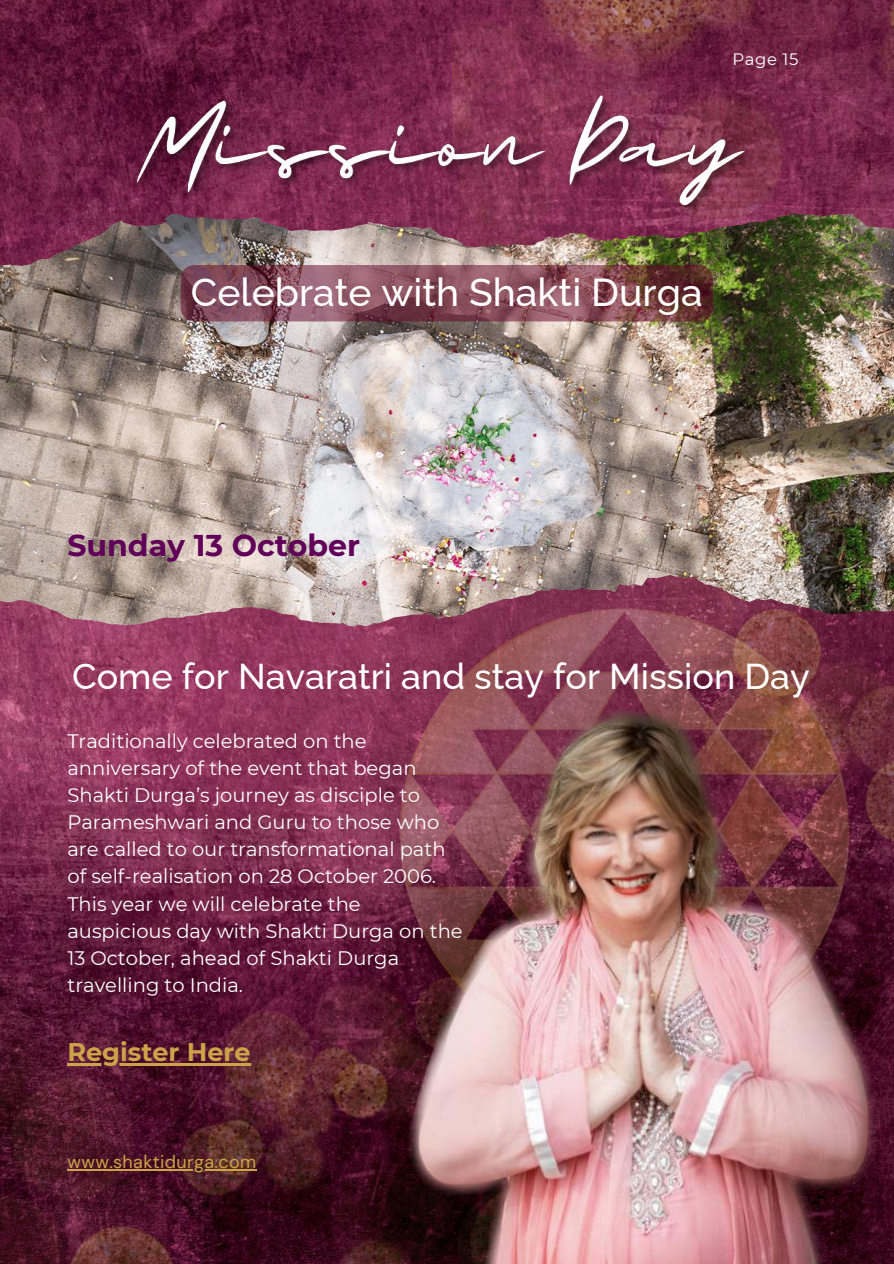
<style>
.page{position:relative;width:894px;height:1264px;background:#fff}
.page>*{position:absolute;margin:0;border:0;box-sizing:border-box;transform-origin:0 0}
.t1{font:500 39px "Raleway";color:#fff}
.t2{font:500 36px "Raleway";color:#fff}
.t3{font:700 30px "Montserrat";color:#600058}
.t4{font:700 25.5px "Montserrat";color:#cda349}
.t5{font:19.5px/27px "Montserrat";color:#fff}
.t6{font:18px "DM Sans";letter-spacing:.02em;color:#cda349}
.t7{font:16.5px "Montserrat";letter-spacing:.035em;color:#fff}
</style>
<div class="page">
<img style="left:0;top:0;width:452px;height:883px">
<img style="left:452px;top:0;width:441px;height:213px">
<img style="left:0;top:883px;width:350px;height:380px">
<img style="left:335px;top:579px;width:558px;height:543px">
<img style="left:350px;top:681px;width:543px;height:582px">
<img style="left:187px;top:213px;width:706px;height:366px">
<img style="left:129px;top:88px;width:631px;height:132px">
<hr style="left:67px;top:1169px;width:190px;height:1px;background:#cda349">
<svg style="left:180px;top:265px;width:532px;height:56px;background:#834c58"></svg>
<hr style="left:67px;top:1063px;width:183px;height:2px;background:#cda349">
<p class="t7" style="left:732px;top:49px;width:67px">Page 15</p>
<h1 class="t1" style="left:191px;top:269px;width:513px">Celebrate with Shakti Durga</h1>
<h3 class="t3" style="left:67px;top:526px;width:294px">Sunday 13 October</h3>
<h2 class="t2" style="left:72px;top:655px;width:738px">Come for Navaratri and stay for Mission Day</h2>
<p class="t5" style="left:67px;top:728px;width:396px">Traditionally celebrated on the anniversary of the event that began Shakti Durga’s journey as disciple to Parameshwari and Guru to those who are called to our transformational path of self-realisation on 28 October 2006.<br>This year we will celebrate the auspicious day with Shakti Durga on the 13 October, ahead of Shakti Durga travelling to India.</p>
<h3 class="t4" style="left:67px;top:1036px;width:184px">Register Here</h3>
<p class="t6" style="left:67px;top:1150px;width:190px">www.shaktidurga.com</p>
</div>
